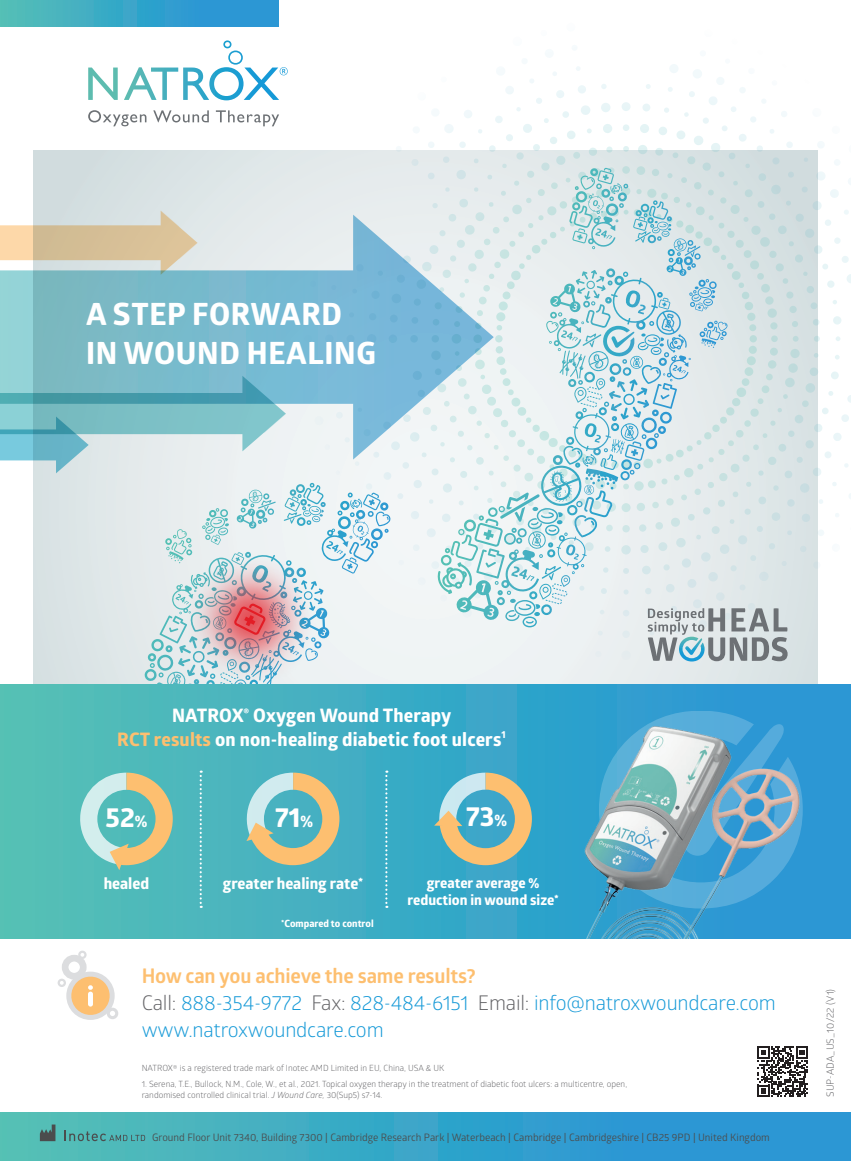
<style>
.page{position:relative;width:851px;height:1161px;background:#fff}
.page>*{position:absolute;margin:0;border:0;box-sizing:border-box;transform-origin:0 0}
.Body{font:700 30.75px/38.7px "Globerx";letter-spacing:.02em;color:#fff}
.Body-2{font:700 27.3px "Globerx";color:#fff}
.Body-3{font:20.25px/27px "Glober";letter-spacing:-.01em;color:#1599d7}
.Body-4{font:700 18.6px/23.9px "Globerx";letter-spacing:.01em;color:#fff;text-align:center}
.Body-5{font:700 15.6px "Globerx";color:#fff}
.Body-6{font:700 14.25px/17.1px "Globerx";color:#fff;text-align:center}
.Body-7{font:10.2px "Glober";color:#4b4c4d}
.Body-8{font:10.05px "Glober";letter-spacing:.01em;color:#636366}
.Body-9{font:700 10.05px "Globerx";color:#fff}
.Body-10{font:8.55px/11.4px "Glober";color:#636366}
.s1{color:#fdbf70}
.s2{font-size:16.5px}
.s3{font-weight:700;color:#fdbf70}
.s4{color:#636366}
.s5{font-style:italic}
</style>
<div class="page">
<svg style="left:34px;top:150px;width:783px;height:535px"></svg>
<svg style="left:494px;top:309px;width:348px;height:47px;background:#d1e3e8"></svg>
<svg style="left:580px;top:168px;width:44px;height:23px"></svg>
<svg style="left:248px;top:483px;width:76px;height:21px"></svg>
<div style="left:185px;top:554px;width:130px;height:130px;background:#e31d26;opacity:.85"></div>
<svg style="left:234px;top:603px;width:32px;height:32px"></svg>
<div style="left:0;top:1113px;width:850px;height:48px;background:linear-gradient(to right,#52beb6,#228fda)"></div>
<svg style="left:647px;top:608px;width:140px;height:54px;background:#b0bbbf"></svg>
<svg style="left:0;top:215px;width:494px;height:245px;background:#a0ccdc"></svg>
<svg style="left:0;top:211px;width:197px;height:64px;background:#d6d0bb"></svg>
<svg style="left:0;top:376px;width:286px;height:97px;background:#97c9d1"></svg>
<div style="left:66px;top:972px;width:49px;height:48px;border:7px solid #dcdddf;border-radius:50%"></div>
<div style="left:62px;top:955px;width:25px;height:25px;border:7px solid #dcdddf;border-radius:50%"></div>
<div style="left:78px;top:951px;width:9px;height:8px;border:2px solid #dcdddf;border-radius:50%"></div>
<div style="left:58px;top:979px;width:8px;height:8px;border:2px solid #dcdddf;border-radius:50%"></div>
<div style="left:107px;top:1008px;width:11px;height:11px;border:3px solid #dcdddf;border-radius:50%"></div>
<svg style="left:69px;top:975px;width:42px;height:42px;background:#f3ce9f"></svg>
<div style="left:0;top:0;width:279px;height:26px;background:linear-gradient(to right,#50bdb8,#228fda)"></div>
<svg style="left:88px;top:110px;width:58px;height:16px"></svg>
<svg style="left:153px;top:110px;width:56px;height:12px"></svg>
<svg style="left:216px;top:110px;width:63px;height:16px"></svg>
<svg style="left:88px;top:40px;width:200px;height:60px"></svg>
<svg style="left:757px;top:1047px;width:50px;height:50px"></svg>
<div style="left:0;top:685px;width:850px;height:254px;background:linear-gradient(to right,#55c1b5,#2493d7)"></div>
<svg style="left:599px;top:711px;width:203px;height:5px"></svg>
<img style="left:569px;top:716px;width:237px;height:223px">
<svg style="left:200px;top:771px;width:2px;height:137px"></svg>
<svg style="left:385px;top:771px;width:2px;height:137px"></svg>
<svg style="left:79px;top:773px;width:94px;height:97px;background:#95c5b1"></svg>
<svg style="left:245px;top:773px;width:94px;height:92px;background:#97bdab"></svg>
<svg style="left:434px;top:773px;width:98px;height:92px;background:#8bb5ae"></svg>
<svg style="left:65px;top:1130px;width:80px;height:11px"></svg>
<svg style="left:40px;top:1125px;width:15px;height:16px"></svg>
<p class="Body" style="left:86px;top:294px;width:291px">A STEP FORWARD<br>IN WOUND HEALING</p>
<p class="Body-4" style="left:117px;top:703px;width:390px">NATROX<sup>®</sup> Oxygen Wound Therapy<br><span class="s1">RCT results</span> on non-healing diabetic foot ulcers<sup>1</sup></p>
<p class="Body-2" style="left:106px;top:797px;width:43px">52<span class="s2">%</span></p>
<p class="Body-2" style="left:275px;top:797px;width:39px">71<span class="s2">%</span></p>
<p class="Body-2" style="left:466px;top:797px;width:42px">73<span class="s2">%</span></p>
<p class="Body-5" style="left:104px;top:872px;width:47px">healed</p>
<p class="Body-5" style="left:223px;top:872px;width:142px">greater healing rate*</p>
<p class="Body-6" style="left:407px;top:874px;width:153px">greater average % reduction in wound size*</p>
<p class="Body-9" style="left:281px;top:916px;width:94px">*Compared to control</p>
<p class="Body-3" style="left:142px;top:962px;width:635px"><span class="s3">How can you achieve the same results?<br></span><span class="s4">Call:</span> 888-354-9772 <span class="s4">Fax:</span> 828-484-6151 <span class="s4">Email:</span> info@natroxwoundcare.com</p>
<p class="Body-3" style="left:142px;top:1016px;width:243px">www.natroxwoundcare.com</p>
<p class="Body-10" style="left:142px;top:1062px;width:304px">NATROX® is a registered trade mark of Inotec AMD Limited in EU, China, USA &amp; UK</p>
<p class="Body-10" style="left:142px;top:1078px;width:487px">1. Serena, T.E., Bullock, N.M., Cole, W., et al., 2021. Topical oxygen therapy in the treatment of diabetic foot ulcers: a multicentre, open, randomised controlled clinical trial. <span class="s5">J Wound Care,</span> 30(Sup5) s7-14.</p>
<p class="Body-7" style="left:152px;top:1130px;width:619px">Ground Floor Unit 7340, Building 7300 | Cambridge Research Park | Waterbeach | Cambridge | Cambridgeshire | CB25 9PD | United Kingdom</p>
<p class="Body-8" style="left:823px;top:1097px;width:110px;rotate:-90deg">SUP-ADA_US_10/22 (V1)</p>
</div>
